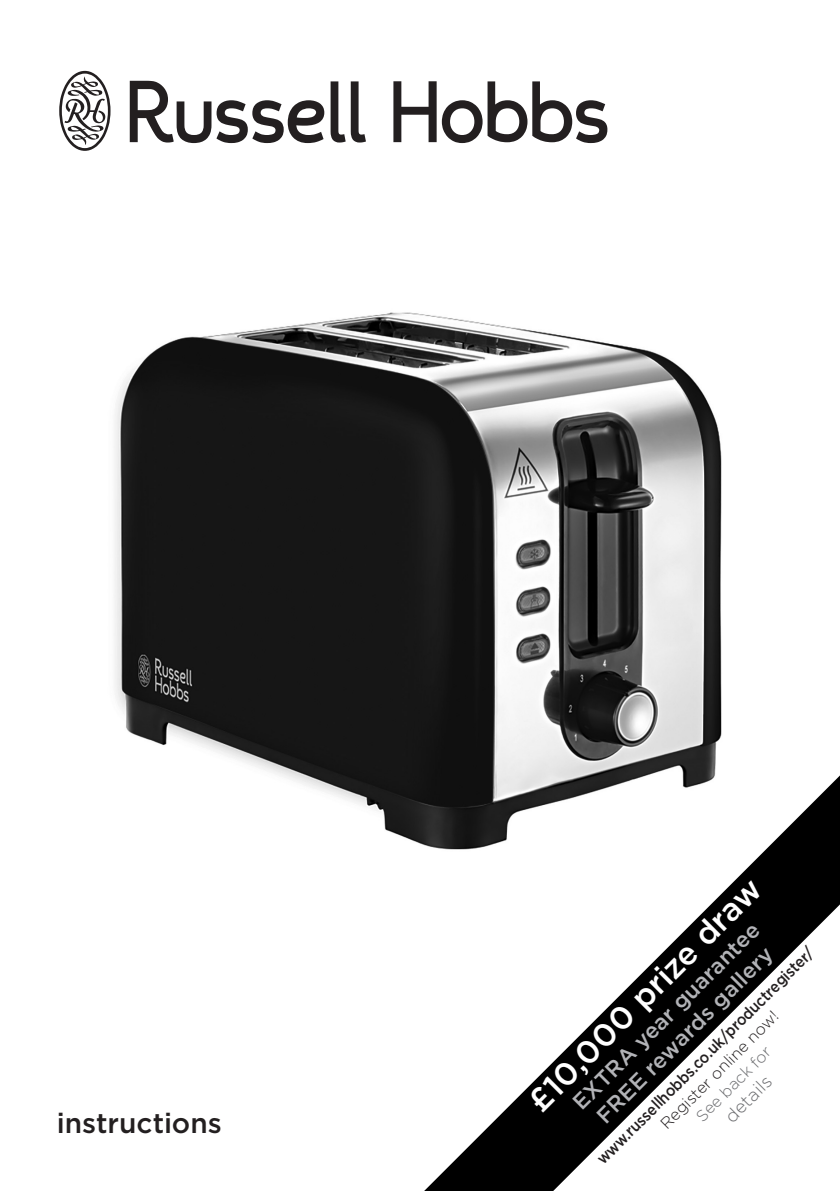
<style>
.page{position:relative;width:840px;height:1191px;background:#fff}
.page>*{position:absolute;margin:0;border:0;box-sizing:border-box;transform-origin:0 0}
.logo_text{font:130px "Myriad Logo A";color:#231f20}
.default{font:500 32px "Gotham";color:#fff}
.t1{font:500 28px "Gotham";color:#231f20}
.default-2{font:500 22px "Gotham";color:#b2b3b7}
.t2{font:300 18px "Gotham";color:#6c6d70}
.t3{font:500 16px "Gotham";color:#231f20;scale:.9 1}
.t4{font:300 16px "Gotham";color:#231f20}
.t5{font:300 16px "Gotham";color:#6c6d70}
</style>
<div class="page">
<svg style="left:424px;top:776px;width:415px;height:415px"></svg>
<img style="left:114px;top:312px;width:623px;height:553px">
<p class="logo_text" style="left:57px;top:35px;width:557px">r</p>
<p class="t1" style="left:57px;top:1104px;width:166px">instructions</p>
<p class="default" style="left:519px;top:1090px;width:315px;rotate:-45deg">£10,000 prize draw</p>
<p class="default-2" style="left:565px;top:1095px;width:256px;rotate:-45deg">EXTRA year guarantee</p>
<p class="t3" style="left:591px;top:1153px;width:334px;rotate:-45deg">www.russellhobbs.co.uk/productregister/</p>
<p class="default-2" style="left:589px;top:1108px;width:240px;rotate:-45deg">FREE rewards gallery</p>
<p class="t4" style="left:655px;top:1118px;width:161px;rotate:-45deg">Register online now!</p>
<p class="t5" style="left:691px;top:1111px;width:100px;rotate:-45deg">See back for</p>
<p class="t2" style="left:719px;top:1111px;width:59px;rotate:-45deg">details</p>
</div>
